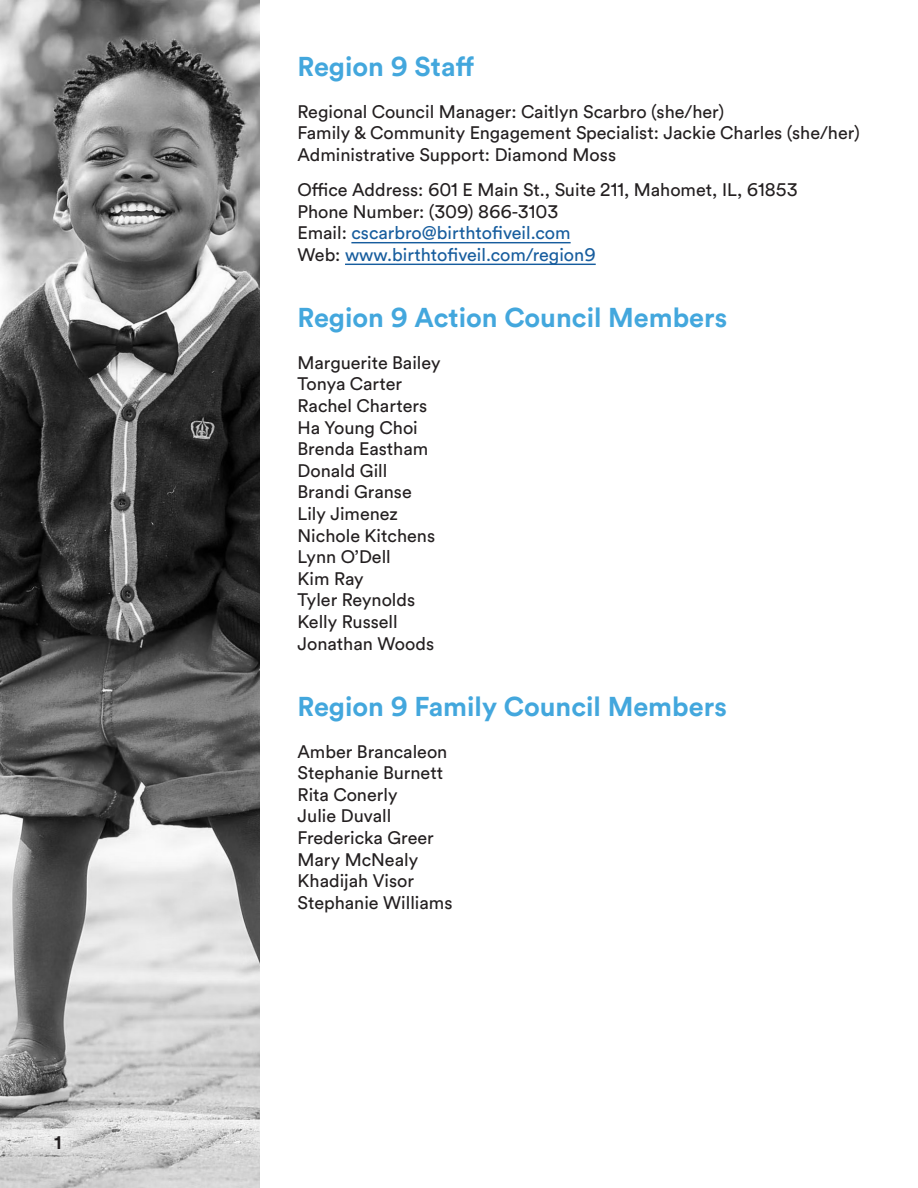
<style>
.page{position:relative;width:918px;height:1188px;background:#fff}
.page>*{position:absolute;margin:0;border:0;box-sizing:border-box;transform-origin:0 0}
.t1{font:700 27px "Circular Air Pro";color:#43a7dd}
.t2{font:18px "Circular Air Pro";color:#231f20}
.t3{font:18px "Circular Air Pro";color:#175d9e}
.t4{font:700 18px "Circular Air Pro";color:#231f20}
.s1{color:#231f20}
</style>
<div class="page">
<hr style="left:351px;top:242px;width:220px;height:1px;background:#175d9e">
<hr style="left:345px;top:264px;width:251px;height:1px;background:#175d9e">
<img style="left:0;top:0;width:259px;height:1188px">
<img style="left:4px;top:39px;width:250px;height:805px">
<p class="t4" style="left:54px;top:1130px;width:9px">1</p>
<h2 class="t1" style="left:298px;top:48px;width:178px">Region 9 Staff</h2>
<p class="t2" style="left:298px;top:99px;width:428px">Regional Council Manager: Caitlyn Scarbro (she/her)</p>
<p class="t2" style="left:298px;top:121px;width:564px">Family &amp; Community Engagement Specialist: Jackie Charles (she/her)</p>
<p class="t2" style="left:298px;top:143px;width:320px">Administrative Support: Diamond Moss</p>
<p class="t2" style="left:298px;top:178px;width:502px">Office Address: 601 E Main St., Suite 211, Mahomet, IL, 61853</p>
<p class="t2" style="left:298px;top:199px;width:262px">Phone Number: (309) 866-3103</p>
<p class="t3" style="left:298px;top:221px;width:275px"><span class="s1">Email:</span> cscarbro@birthtofiveil.com</p>
<p class="t3" style="left:298px;top:242px;width:300px"><span class="s1">Web:</span> www.birthtofiveil.com/region9</p>
<h2 class="t1" style="left:298px;top:299px;width:431px">Region 9 Action Council Members</h2>
<p class="t2" style="left:298px;top:350px;width:144px">Marguerite Bailey</p>
<p class="t2" style="left:298px;top:372px;width:106px">Tonya Carter</p>
<p class="t2" style="left:298px;top:394px;width:131px">Rachel Charters</p>
<p class="t2" style="left:298px;top:415px;width:122px">Ha Young Choi</p>
<p class="t2" style="left:298px;top:437px;width:132px">Brenda Eastham</p>
<p class="t2" style="left:298px;top:458px;width:91px">Donald Gill</p>
<p class="t2" style="left:298px;top:480px;width:116px">Brandi Granse</p>
<p class="t2" style="left:298px;top:502px;width:102px">Lily Jimenez</p>
<p class="t2" style="left:298px;top:523px;width:139px">Nichole Kitchens</p>
<p class="t2" style="left:298px;top:545px;width:95px">Lynn O’Dell</p>
<p class="t2" style="left:298px;top:566px;width:68px">Kim Ray</p>
<p class="t2" style="left:298px;top:588px;width:119px">Tyler Reynolds</p>
<p class="t2" style="left:298px;top:610px;width:102px">Kelly Russell</p>
<p class="t2" style="left:298px;top:631px;width:138px">Jonathan Woods</p>
<h2 class="t1" style="left:298px;top:688px;width:431px">Region 9 Family Council Members</h2>
<p class="t2" style="left:298px;top:739px;width:151px">Amber Brancaleon</p>
<p class="t2" style="left:298px;top:761px;width:147px">Stephanie Burnett</p>
<p class="t2" style="left:298px;top:782px;width:101px">Rita Conerly</p>
<p class="t2" style="left:298px;top:804px;width:95px">Julie Duvall</p>
<p class="t2" style="left:298px;top:826px;width:138px">Fredericka Greer</p>
<p class="t2" style="left:298px;top:847px;width:122px">Mary McNealy</p>
<p class="t2" style="left:298px;top:869px;width:118px">Khadijah Visor</p>
<p class="t2" style="left:298px;top:890px;width:156px">Stephanie Williams</p>
</div>
